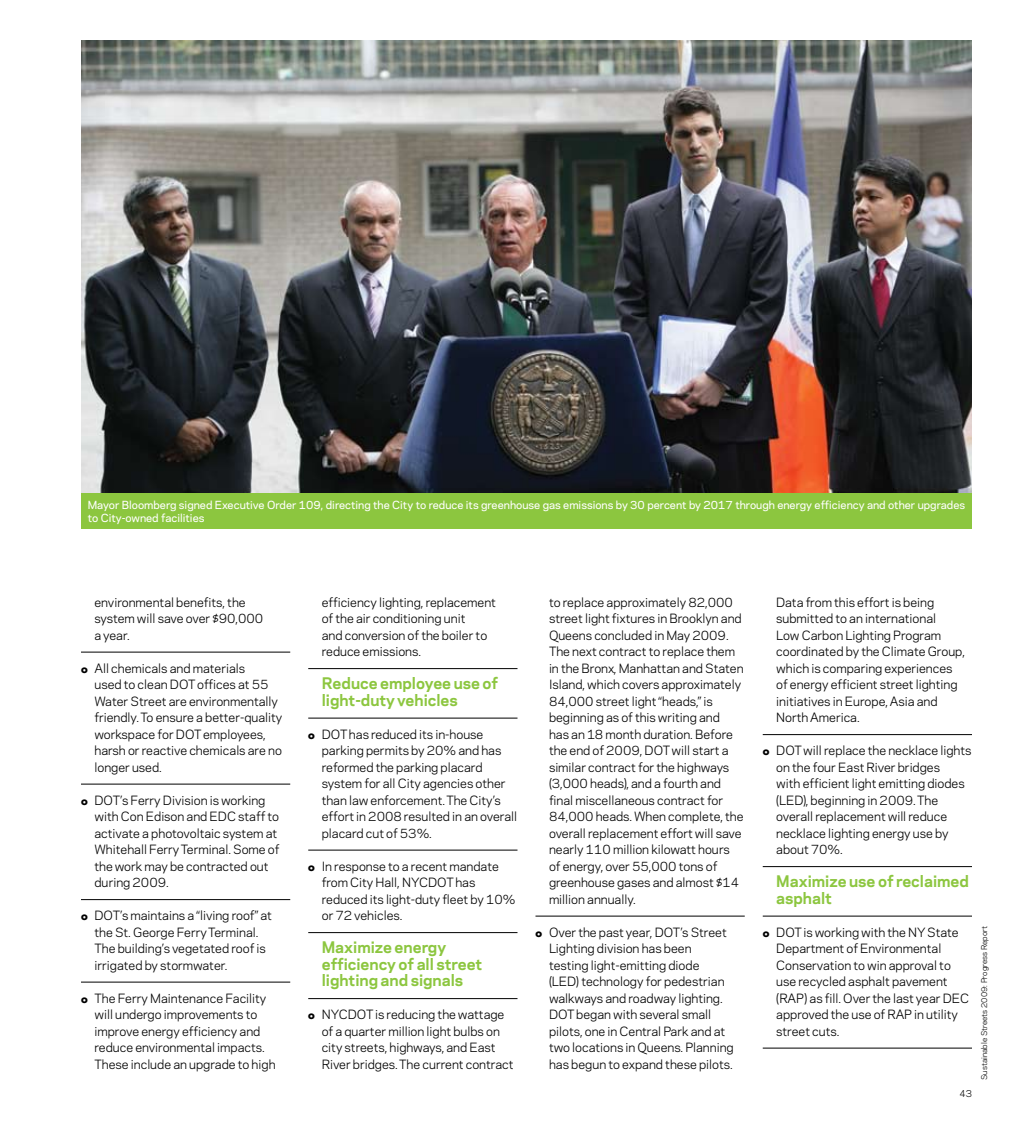
<style>
.page{position:relative;width:1026px;height:1134px;background:#fff}
.page>*{position:absolute;margin:0;border:0;box-sizing:border-box;transform-origin:0 0}
.t1{font:700 15px/16.5px "Galaxie Polaris";color:#8cc63f}
.t2{font:12px/16.5px "Galaxie Polaris";color:#000}
.t3{font:500 10.5px/12.6px "Galaxie Polaris";color:#fff}
.t4{font:9px "Galaxie Polaris";color:#000}
.t5{font:7.5px "Galaxie Polaris";color:#000}
.s1{font-family:"Renner Bold Archi Type"}
</style>
<div class="page">
<hr style="left:81px;top:652px;width:209px;height:1px;background:#000">
<hr style="left:81px;top:784px;width:209px;height:1px;background:#000">
<hr style="left:81px;top:899px;width:209px;height:1px;background:#000">
<hr style="left:81px;top:982px;width:209px;height:1px;background:#000">
<hr style="left:308px;top:668px;width:210px;height:1px;background:#000">
<hr style="left:308px;top:718px;width:210px;height:1px;background:#000">
<hr style="left:308px;top:850px;width:210px;height:1px;background:#000">
<hr style="left:308px;top:932px;width:210px;height:1px;background:#000">
<hr style="left:308px;top:998px;width:210px;height:1px;background:#000">
<hr style="left:536px;top:916px;width:209px;height:1px;background:#000">
<hr style="left:763px;top:734px;width:209px;height:1px;background:#000">
<hr style="left:763px;top:866px;width:209px;height:1px;background:#000">
<hr style="left:763px;top:916px;width:209px;height:1px;background:#000">
<hr style="left:763px;top:1048px;width:209px;height:1px;background:#000">
<img style="left:81px;top:40px;width:891px;height:454px">
<div style="left:81px;top:494px;width:891px;height:35px;background:#8cc63f"></div>
<p class="t3" style="left:88px;top:498px;width:879px">Mayor Bloomberg signed Executive Order 109, directing the City to reduce its greenhouse gas emissions by 30 percent by 2017 through energy efficiency and other upgrades to City-owned facilities</p>
<p class="t2" style="left:94px;top:593px;width:170px">environmental benefits, the system will save over $90,000 a year.</p>
<p class="t2" style="left:94px;top:659px;width:189px;text-indent:-14px"><span class="s1">o</span> All chemicals and materials<br>used to clean DOT offices at 55<br>Water Street are environmentally friendly. To ensure a better-quality workspace for DOT employees, harsh or reactive chemicals are no longer used.</p>
<p class="t2" style="left:94px;top:791px;width:186px;text-indent:-14px"><span class="s1">o</span> DOT’s Ferry Division is working with Con Edison and EDC staff to activate a photovoltaic system at<br>Whitehall Ferry Terminal. Some of the work may be contracted out during 2009.</p>
<p class="t2" style="left:94px;top:907px;width:179px;text-indent:-14px"><span class="s1">o</span> DOT’s maintains a “living roof” at the St. George Ferry Terminal.<br>The building’s vegetated roof is irrigated by stormwater.</p>
<p class="t2" style="left:95px;top:989px;width:183px;text-indent:-14px"><span class="s1">o</span> The Ferry M aintenance Facility will undergo improvements to improve energy efficiency and reduce environmental impacts.<br>These include an upgrade to high</p>
<p class="t2" style="left:322px;top:593px;width:176px">efficiency lighting, replacement of the air conditioning unit<br>and conversion of the boiler to reduce emissions.</p>
<p class="t1" style="left:322px;top:674px;width:178px">Reduce employee use of light-duty vehicles</p>
<p class="t2" style="left:322px;top:725px;width:197px;text-indent:-14px"><span class="s1">o</span> DOT has reduced its in-house parking permits by 20% and has reformed the parking placard system for all City agencies other than law enforcement. The City’s effort in 2008 resulted in an overall placard cut of 53%.</p>
<p class="t2" style="left:322px;top:857px;width:195px;text-indent:-14px"><span class="s1">o</span> In response to a recent mandate from City Hall, NYCDOT has reduced its light-duty fleet by 10% or 72 vehicles.</p>
<p class="t1" style="left:322px;top:938px;width:162px">Maximize energy efficiency of all street lighting and signals</p>
<p class="t2" style="left:322px;top:1006px;width:193px;text-indent:-14px"><span class="s1">o</span> NYCDOT is reducing the wattage of a quarter million light bulbs on city streets, highways, and East River bridges. The current contract</p>
<p class="t2" style="left:549px;top:593px;width:196px">to replace approximately 82,000 street light fixtures in Brooklyn and<br>Queens concluded in May 2009.<br>The next contract to replace them in the Bronx, M anhattan and Staten<br>Island, which covers approximately<br>84,000 street light “heads,” is beginning as of this writing and<br>has an 18 month duration. Before the end of 2009, DOT will start a similar contract for the highways (3,000 heads), and a fourth and final miscellaneous contract for<br>84,000 heads. When complete, the overall replacement effort will save nearly 110 million kilowatt hours of energy, over 55,000 tons of greenhouse gases and almost $14 million annually.</p>
<p class="t2" style="left:549px;top:923px;width:186px;text-indent:-14px"><span class="s1">o</span> Over the past year, DOT’s Street<br>Lighting division has been testing light-emitting diode<br>(LED) technology for pedestrian walkways and roadway lighting.<br>DOT began with several small pilots, one in Central Park and at two locations in Queens. Planning has begun to expand these pilots.</p>
<p class="t2" style="left:776px;top:593px;width:190px">Data from this effort is being submitted to an international<br>Low Carbon Lighting Program coordinated by the Climate Group, which is comparing experiences of energy efficient street lighting initiatives in Europe, Asia and<br>North America.</p>
<p class="t2" style="left:776px;top:742px;width:197px;text-indent:-14px"><span class="s1">o</span> DOT will replace the necklace lights on the four East River bridges<br>with efficient light emitting diodes (LED), beginning in 2009. The overall replacement will reduce necklace lighting energy use by about 70%.</p>
<p class="t1" style="left:776px;top:872px;width:194px">Maximize use of reclaimed asphalt</p>
<p class="t2" style="left:776px;top:923px;width:194px;text-indent:-14px"><span class="s1">o</span> DOT is working with the NY State<br>Department of Environmental<br>Conservation to win approval to use recycled asphalt pavement (RAP) as fill. Over the last year DEC approved the use of RAP in utility street cuts.</p>
<p class="t4" style="left:959px;top:1086px;width:14px">43</p>
<p class="t5" style="left:979px;top:1080px;width:156px;rotate:-90deg">Sustainable Streets 2009: Progress Report</p>
</div>
